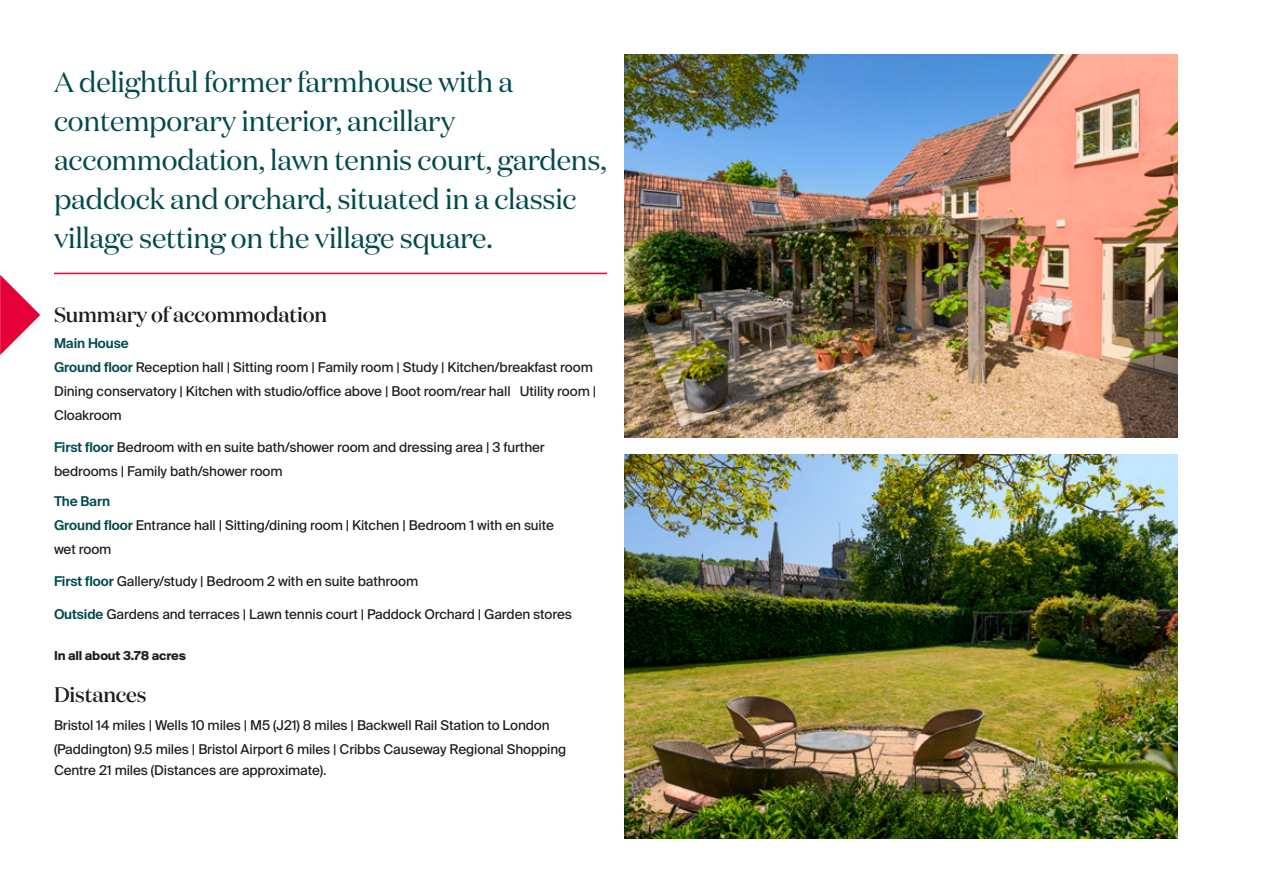
<style>
.page{position:relative;width:1263px;height:893px;background:#fff}
.page>*{position:absolute;margin:0;border:0;box-sizing:border-box;transform-origin:0 0}
.t1{font:28.5px/39px "Domaine Display";letter-spacing:-.01em;color:#00494d}
.t2{font:500 21px "Domaine Display";letter-spacing:-.01em;color:#1d1d1b}
.t3{font:13.5px/24px "Suisse Intl";letter-spacing:-.01em;color:#1d1d1b}
.t4{font:700 13.5px "Suisse BP Intl";letter-spacing:-.01em;color:#1d1d1b}
.s1{font-weight:600;color:#00494d}
</style>
<div class="page">
<svg style="left:0;top:275px;width:40px;height:80px"></svg>
<hr style="left:54px;top:273px;width:553px;height:1px;background:#e40138">
<img style="left:625px;top:455px;width:553px;height:384px">
<img style="left:625px;top:54px;width:553px;height:383px">
<h1 class="t1" style="left:54px;top:63px;width:554px">A delightful former farmhouse with a contemporary interior, ancillary accommodation, lawn tennis court, gardens, paddock and orchard, situated in a classic village setting on the village square.</h1>
<h2 class="t2" style="left:54px;top:300px;width:275px">Summary of accommodation</h2>
<p class="t3" style="left:54px;top:331px;width:544px"><span class="s1">Main House<br>Ground floor</span> Reception hall | Sitting room | Family room | Study | Kitchen/breakfast room Dining conservatory | Kitchen with studio/office above | Boot room/rear hall Utility room | Cloakroom</p>
<p class="t3" style="left:54px;top:435px;width:492px"><span class="s1">First floor</span> Bedroom with en suite bath/shower room and dressing area | 3 further bedrooms | Family bath/shower room</p>
<p class="t3" style="left:54px;top:489px;width:501px"><span class="s1">The Barn<br>Ground floor</span> Entrance hall | Sitting/dining room | Kitchen | Bedroom 1 with en suite wet room</p>
<p class="t3" style="left:54px;top:569px;width:366px"><span class="s1">First floor</span> Gallery/study | Bedroom 2 with en suite bathroom</p>
<p class="t3" style="left:54px;top:602px;width:519px"><span class="s1">Outside</span> Gardens and terraces | Lawn tennis court | Paddock Orchard | Garden stores</p>
<p class="t4" style="left:54px;top:647px;width:134px">In all about 3.78 acres</p>
<h2 class="t2" style="left:54px;top:679px;width:94px">Distances</h2>
<p class="t3" style="left:54px;top:713px;width:514px">Bristol 14 miles | Wells 10 miles | M5 (J21) 8 miles | Backwell Rail Station to London (Paddington) 9.5 miles | Bristol Airport 6 miles | Cribbs Causeway Regional Shopping</p>
<p class="t3" style="left:54px;top:758px;width:274px">Centre 21 miles (Distances are approximate).</p>
</div>
